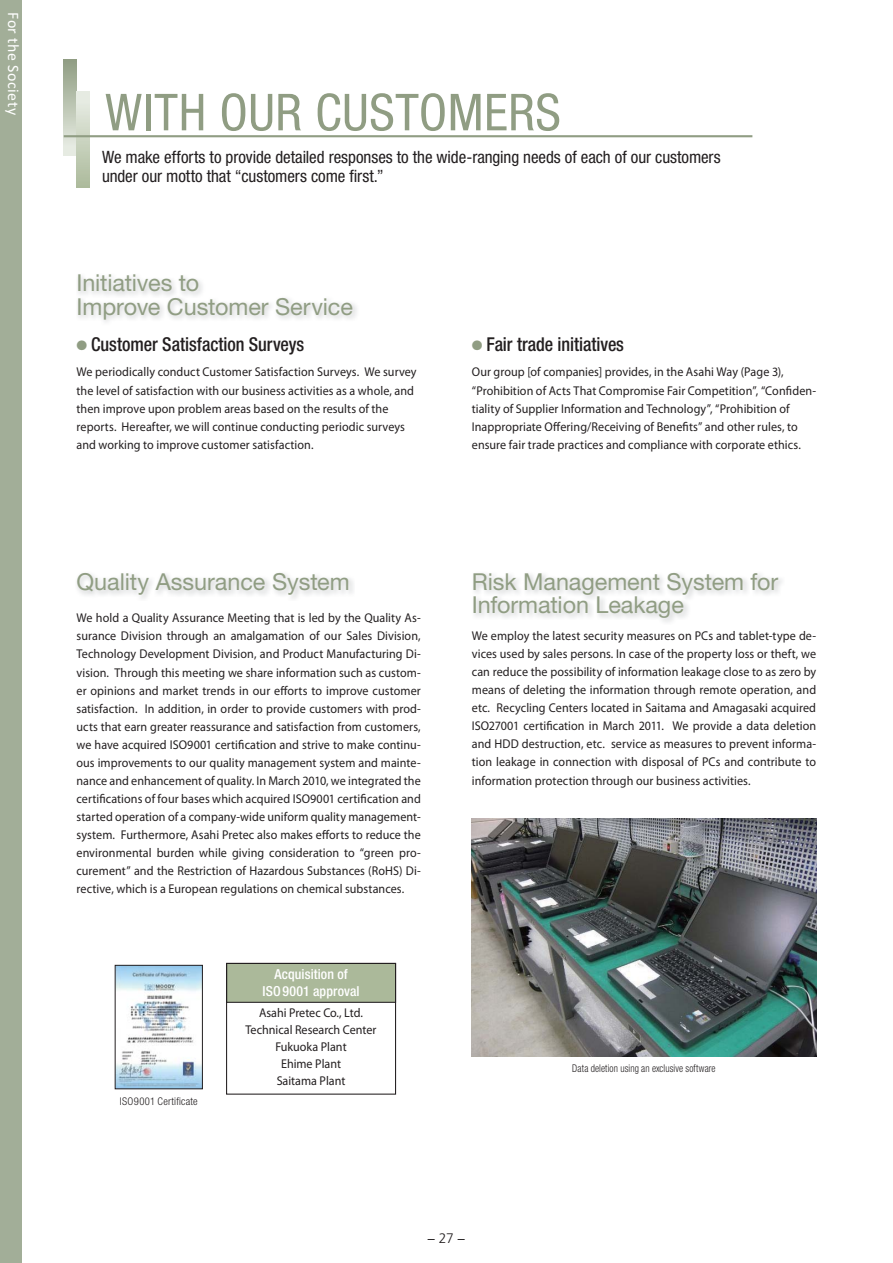
<style>
.page{position:relative;width:893px;height:1263px;background:#fff}
.page>*{position:absolute;margin:0;border:0;box-sizing:border-box;transform-origin:0 0}
.t1{font:condensed 51px "Helvetica Neue";letter-spacing:.01em;color:#909d83}
.t2{font:23.4px/23.4px "Helvetica Neue";letter-spacing:-.005em;color:#909d83}
.t3{font:500 condensed 19.2px "Helvetica Neue";letter-spacing:-.005em;color:#231f20;scale:.95 1}
.t4{font:condensed 16.95px/19.2px "Helvetica Neue";color:#231f20}
.t5{font:15.9px "Calibri";letter-spacing:.025em;color:#fff}
.t6{font:500 condensed 13.8px/17px "Helvetica Neue";letter-spacing:.005em;color:#fff;text-align:center}
.t7{font:300 13.8px "Frutiger";color:#231f20}
.t8{font:12.75px/18px "Myriad Pro";letter-spacing:.005em;color:#231f20;scale:.95 1}
.t9{font:300 condensed 10.65px "Helvetica Neue";letter-spacing:.01em;color:#231f20;scale:.9 1}
.t10{font:300 condensed 10.65px "Helvetica Neue";letter-spacing:.01em;color:#231f20}
.s1{color:#909d83}
</style>
<div class="page">
<div style="left:0;top:0;width:21px;height:1263px;background:#a2ae98"></div>
<svg style="left:64px;top:60px;width:13px;height:95px"></svg>
<svg style="left:77px;top:92px;width:12px;height:95px"></svg>
<hr style="left:64px;top:135px;width:688px;height:2px;background:#909d83">
<img style="left:117px;top:967px;width:84px;height:120px">
<div style="left:115px;top:965px;width:88px;height:124px;border:1px solid #231f20"></div>
<img style="left:472px;top:818px;width:344px;height:238px">
<div style="left:227px;top:963px;width:168px;height:39px;background:#abb99a"></div>
<div style="left:226px;top:963px;width:170px;height:40px;border:1px solid #231f20"></div>
<div style="left:226px;top:963px;width:170px;height:132px;border:1px solid #231f20"></div>
<p class="t5" style="left:19px;top:12px;width:105px;rotate:90deg">For the Society</p>
<h1 class="t1" style="left:105px;top:94px;width:457px">WITH OUR CUSTOMERS</h1>
<h3 class="t4" style="left:102px;top:148px;width:620px">We make efforts to provide detailed responses to the wide-ranging needs of each of our customers under our motto that “customers come first.”</h3>
<h2 class="t2" style="left:77px;top:273px;width:278px">Initiatives to<br>Improve Customer Service</h2>
<h3 class="t3" style="left:77px;top:337px;width:241px"><span class="s1">●</span> Customer Satisfaction Surveys</h3>
<p class="t8" style="left:77px;top:364px;width:359px">We periodically conduct Customer Satisfaction Surveys. We survey the level of satisfaction with our business activities as a whole, and then improve upon problem areas based on the results of the reports. Hereafter, we will continue conducting periodic surveys and working to improve customer satisfaction.</p>
<h3 class="t3" style="left:472px;top:337px;width:162px"><span class="s1">●</span> Fair trade initiatives</h3>
<p class="t8" style="left:472px;top:364px;width:364px">Our group [of companies] provides, in the Asahi Way (Page 3), “Prohibition of Acts That Compromise Fair Competition”, “Confiden&shy;tiality of Supplier Information and Technology”, “Prohibition of Inappropriate Offering/Receiving of Benefits” and other rules, to ensure fair trade practices and compliance with corporate ethics.</p>
<h2 class="t2" style="left:77px;top:572px;width:275px">Quality Assurance System</h2>
<h2 class="t2" style="left:472px;top:572px;width:308px">Risk Management System for<br>Information Leakage</h2>
<p class="t8" style="left:77px;top:610px;width:364px;text-align:justify">We hold a Quality Assurance Meeting that is led by the Quality As&shy;surance Division through an amalgamation of our Sales Division, Technology Development Division, and Product Manufacturing Di&shy;vision. Through this meeting we share information such as custom&shy;er opinions and market trends in our efforts to improve customer satisfaction. In addition, in order to provide customers with prod&shy;ucts that earn greater reassurance and satisfaction from customers, we have acquired ISO9001 certification and strive to make continu&shy;ous improvements to our quality management system and mainte&shy;nance and enhancement of quality. In March 2010, we integrated the certifications of four bases which acquired ISO9001 certification and started operation of a company-wide uniform quality management&shy;system. Furthermore, Asahi Pretec also makes efforts to reduce the environmental burden while giving consideration to “green pro&shy;curement” and the Restriction of Hazardous Substances (RoHS) Di&shy;rective, which is a European regulations on chemical substances.</p>
<p class="t8" style="left:472px;top:628px;width:364px;text-align:justify">We employ the latest security measures on PCs and tablet-type de&shy;vices used by sales persons. In case of the property loss or theft, we can reduce the possibility of information leakage close to as zero by means of deleting the information through remote operation, and etc. Recycling Centers located in Saitama and Amagasaki acquired ISO27001 certification in March 2011. We provide a data deletion and HDD destruction, etc. service as measures to prevent informa&shy;tion leakage in connection with disposal of PCs and contribute to information protection through our business activities.</p>
<p class="t10" style="left:120px;top:1097px;width:79px">ISO9001 Certificate</p>
<p class="t6" style="left:262px;top:967px;width:99px">Acquisition of<br>ISO 9001 approval</p>
<p class="t8" style="left:245px;top:1005px;width:139px;line-height:17px;text-align:center">Asahi Pretec Co., Ltd.<br>Technical Research Center<br>Fukuoka Plant<br>Ehime Plant<br>Saitama Plant</p>
<p class="t7" style="left:427px;top:1233px;width:40px">− 27 −</p>
<p class="t9" style="left:572px;top:1064px;width:161px">Data deletion using an exclusive software</p>
</div>
